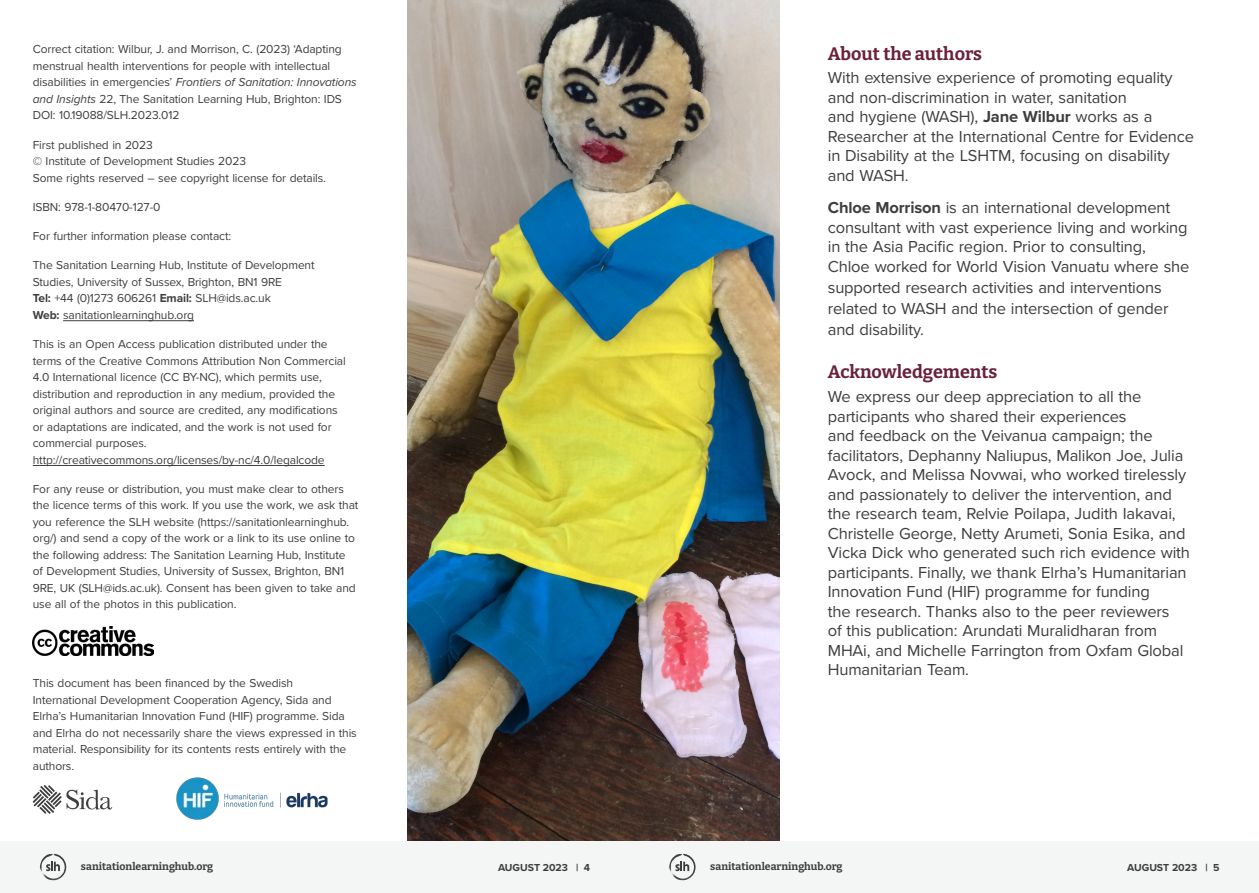
<style>
.page{position:relative;width:1259px;height:893px;background:#fff}
.page>*{position:absolute;margin:0;border:0;box-sizing:border-box;transform-origin:0 0}
.Title_-_H2{font:100 18px "Bitter";color:#692239}
.Body{font:16.5px/19.5px "Proxima Nova";letter-spacing:-.01em;color:#3e3e3f}
.Body-2{font:12px/16.5px "Proxima Nova";letter-spacing:-.01em;color:#3e3e3f}
.t1{font:100 10.5px "Bitter";color:#3e3e3f}
.t2{font:700 10.5px "Proxima Nova";color:#3e3e3f}
.s1{font-style:italic}
.s2{font-weight:700}
</style>
<div class="page">
<hr style="left:63px;top:320px;width:131px;height:1px;background:#3e3e3f">
<hr style="left:33px;top:465px;width:292px;height:1px;background:#3e3e3f">
<svg style="left:33px;top:785px;width:79px;height:29px"></svg>
<img style="left:33px;top:627px;width:120px;height:29px">
<img style="left:407px;top:0;width:372px;height:841px">
<img style="left:176px;top:777px;width:152px;height:43px">
<div style="left:629px;top:841px;width:630px;height:52px;background:#f4f5f5"></div>
<div style="left:0;top:841px;width:629px;height:52px;background:#f4f5f5"></div>
<svg style="left:669px;top:854px;width:26px;height:26px"></svg>
<svg style="left:40px;top:854px;width:26px;height:26px"></svg>
<p class="Body-2" style="left:33px;top:41px;width:325px">Correct citation: Wilbur, J. and Morrison, C. (2023) ‘Adapting menstrual health interventions for people with intellectual disabilities in emergencies’ <span class="s1">Frontiers of Sanitation: Innovations and Insights</span> 22, The Sanitation Learning Hub, Brighton: IDS DOI: 10.19088/SLH.2023.012</p>
<p class="Body-2" style="left:33px;top:136px;width:295px">First published in 2023<br>© Institute of Development Studies 2023<br>Some rights reserved – see copyright license for details.</p>
<p class="Body-2" style="left:33px;top:198px;width:129px">ISBN: 978-1-80470-127-0</p>
<p class="Body-2" style="left:33px;top:227px;width:200px">For further information please contact:</p>
<p class="Body-2" style="left:33px;top:257px;width:283px">The Sanitation Learning Hub, Institute of Development Studies, University of Sussex, Brighton, BN1 9RE<br><span class="s2">Tel:</span> +44 (0)1273 606261 <span class="s2">Email:</span> SLH@ids.ac.uk<br><span class="s2">Web:</span> sanitationlearninghub.org</p>
<p class="Body-2" style="left:33px;top:335px;width:314px">This is an Open Access publication distributed under the terms of the Creative Commons Attribution Non Commercial 4.0 International licence (CC BY-NC), which permits use, distribution and reproduction in any medium, provided the original authors and source are credited, any modifications or adaptations are indicated, and the work is not used for commercial purposes. http://creativecommons.org/licenses/by-nc/4.0/legalcode</p>
<p class="Body-2" style="left:33px;top:480px;width:327px">For any reuse or distribution, you must make clear to others the licence terms of this work. If you use the work, we ask that you reference the SLH website (https://sanitationlearninghub. org/) and send a copy of the work or a link to its use online to the following address: The Sanitation Learning Hub, Institute of Development Studies, University of Sussex, Brighton, BN1<br>9RE, UK (SLH@ids.ac.uk). Consent has been given to take and use all of the photos in this publication.</p>
<p class="Body-2" style="left:33px;top:674px;width:325px">This document has been financed by the Swedish International Development Cooperation Agency, Sida and Elrha’s Humanitarian Innovation Fund (HIF) programme. Sida and Elrha do not necessarily share the views expressed in this material. Responsibility for its contents rests entirely with the authors.</p>
<p class="Title_-_H2" style="left:828px;top:42px;width:156px">About the authors</p>
<p class="Body" style="left:828px;top:67px;width:368px">With extensive experience of promoting equality and non-discrimination in water, sanitation<br>and hygiene (WASH), <span class="s2">Jane Wilbur</span> works as a Researcher at the International Centre for Evidence in Disability at the LSHTM, focusing on disability and WASH.</p>
<p class="Body" style="left:828px;top:197px;width:363px"><span class="s2">Chloe Morrison</span> is an international development consultant with vast experience living and working in the Asia Pacific region. Prior to consulting, Chloe worked for World Vision Vanuatu where she</p>
<p class="Body" style="left:828px;top:276px;width:342px;line-height:21px">supported research activities and interventions related to WASH and the intersection of gender and disability.</p>
<p class="Title_-_H2" style="left:828px;top:361px;width:171px">Acknowledgements</p>
<p class="Body" style="left:828px;top:386px;width:364px">We express our deep appreciation to all the participants who shared their experiences<br>and feedback on the Veivanua campaign; the facilitators, Dephanny Naliupus, Malikon Joe, Julia Avock, and Melissa Novwai, who worked tirelessly and passionately to deliver the intervention, and the research team, Relvie Poilapa, Judith Iakavai, Christelle George, Netty Arumeti, Sonia Esika, and Vicka Dick who generated such rich evidence with participants. Finally, we thank Elrha’s Humanitarian Innovation Fund (HIF) programme for funding<br>the research. Thanks also to the peer reviewers<br>of this publication: Arundati Muralidharan from MHAi, and Michelle Farrington from Oxfam Global Humanitarian Team.</p>
<p class="t1" style="left:81px;top:859px;width:134px">sanitationlearninghub.org</p>
<p class="t2" style="left:498px;top:860px;width:93px">AUGUST 2023 | 4</p>
<p class="t1" style="left:710px;top:859px;width:134px">sanitationlearninghub.org</p>
<p class="t2" style="left:1127px;top:860px;width:94px">AUGUST 2023 | 5</p>
</div>
